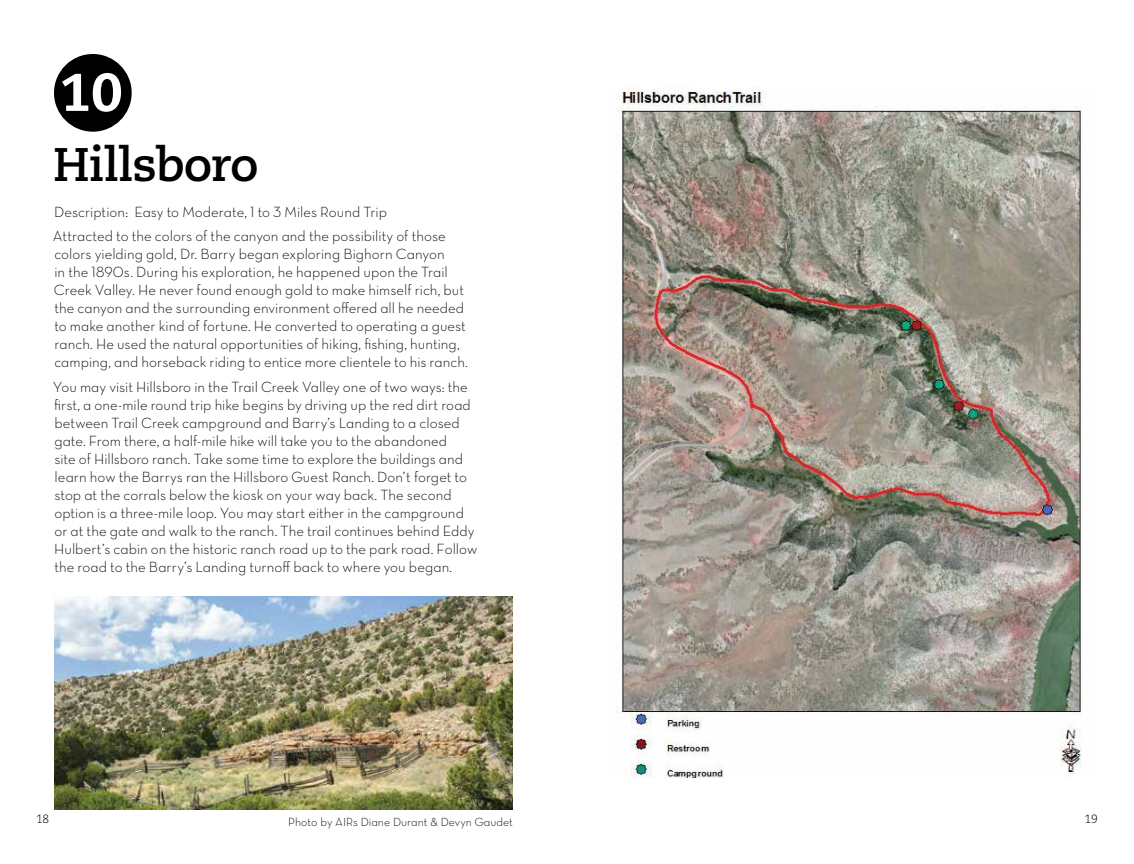
<style>
.page{position:relative;width:1134px;height:864px;background:#fff}
.page>*{position:absolute;margin:0;border:0;box-sizing:border-box;transform-origin:0 0}
.t1{font:800 52.95px "Caecilia";color:#fff}
.t2{font:700 47.1px "Caecilia";letter-spacing:-.01em;color:#000}
.t3{font:15px/18px "Neutra Text Light Alt";color:#000}
.t4{font:12px "Neutra Text Light Alt";color:#000}
.t5{font:300 12px "Caecilia";color:#000}
</style>
<div class="page">
<div style="left:54px;top:54px;width:78px;height:78px;background:#000;border-radius:50%"></div>
<img style="left:54px;top:597px;width:459px;height:213px">
<img style="left:616px;top:86px;width:466px;height:692px">
<h2 class="t1" style="left:60px;top:60px;width:64px">10</h2>
<h2 class="t2" style="left:53px;top:137px;width:207px">Hillsboro</h2>
<p class="t3" style="left:54px;top:202px;width:334px">Description: Easy to Moderate, 1 to 3 Miles Round Trip</p>
<p class="t3" style="left:53px;top:227px;width:417px">Attracted to the colors of the canyon and the possibility of those colors yielding gold, Dr. Barry began exploring Bighorn Canyon<br>in the 1890s. During his exploration, he happened upon the Trail Creek Valley. He never found enough gold to make himself rich, but the canyon and the surrounding environment ofered all he needed to make another kind of fortune. He converted to operating a guest ranch. He used the natural opportunities of hiking, fshing, hunting, camping, and horseback riding to entice more clientele to his ranch.</p>
<p class="t3" style="left:53px;top:378px;width:426px">You may visit Hillsboro in the Trail Creek Valley one of two ways: the frst, a one-mile round trip hike begins by driving up the red dirt road between Trail Creek campground and Barry’s Landing to a closed gate. From there, a half-mile hike will take you to the abandoned<br>site of Hillsboro ranch. Take some time to explore the buildings and learn how the Barrys ran the Hillsboro Guest Ranch. Don’t forget to stop at the corrals below the kiosk on your way back. The second option is a three-mile loop. You may start either in the campground or at the gate and walk to the ranch. The trail continues behind Eddy Hulbert’s cabin on the historic ranch road up to the park road. Follow the road to the Barry’s Landing turnof back to where you began.</p>
<p class="t5" style="left:36px;top:812px;width:15px">18</p>
<p class="t4" style="left:288px;top:815px;width:226px">Photo by AIRs Diane Durant &amp; Devyn Gaudet</p>
<p class="t5" style="left:1085px;top:812px;width:15px">19</p>
</div>
